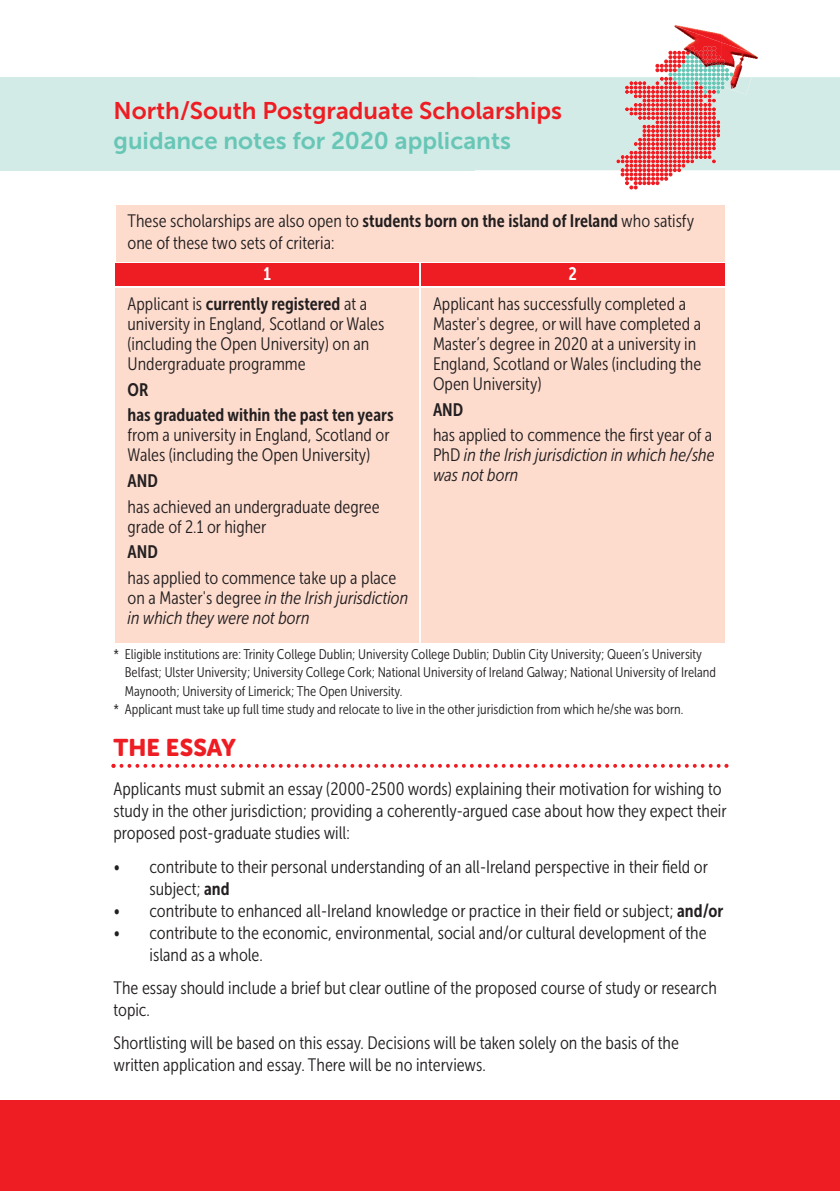
<style>
.page{position:relative;width:840px;height:1191px;background:#fff}
.page>*{position:absolute;margin:0;border:0;box-sizing:border-box;transform-origin:0 0}
.t1{font:24px "Museo Sans 700";color:#ee1d23}
.t2{font:24px "Museo Sans 700";color:#68c6b7}
.t3{font:24px "Museo Sans Rounded 900";color:#ee1d23}
.t4{font:18px/20px "Museo Sans Condensed 300";color:#231f20}
.t5{font:italic 18px/20px "Museo Sans Condensed 300";color:#231f20}
.t6{font:18px/25.6px "Museo Sans Condensed 700";color:#231f20}
.t7{font:18px "Museo Sans Condensed 700";color:#fff}
.t8{font:14px "Museo Sans Condensed 300";color:#231f20}
.s1{font-family:"Museo Sans Condensed 700"}
.s2{font-family:"Museo Sans Condensed 300"}
.s3{font-style:italic}
.s4{font-style:normal}
</style>
<div class="page">
<div style="left:115px;top:205px;width:609px;height:56px;background:#fddcce"></div>
<div style="left:115px;top:263px;width:304px;height:23px;background:#ee1d23"></div>
<div style="left:421px;top:263px;width:303px;height:23px;background:#ee1d23"></div>
<div style="left:115px;top:288px;width:304px;height:354px;background:#fddcce"></div>
<div style="left:421px;top:288px;width:303px;height:354px;background:#fddcce"></div>
<div style="left:0;top:1100px;width:839px;height:91px;background:#ee1d23"></div>
<div style="left:0;top:77px;width:229px;height:93px;background:#d2ebe6"></div>
<div style="left:229px;top:77px;width:245px;height:93px;background:#d2ebe6"></div>
<img style="left:674px;top:25px;width:46px;height:17px">
<img style="left:720px;top:34px;width:20px;height:12px">
<svg style="left:474px;top:46px;width:365px;height:143px"></svg>
<svg style="left:111px;top:764px;width:617px;height:4px"></svg>
<h1 class="t1" style="left:113px;top:102px;width:449px">North/South Postgraduate Scholarships</h1>
<h1 class="t2" style="left:113px;top:132px;width:398px">guidance notes for 2020 applicants</h1>
<p class="t4" style="left:127px;top:211px;width:568px;line-height:22px">These scholarships are also open to <span class="s1">students born on the island of Ireland</span> who satisfy one of these two sets of criteria:</p>
<p class="t7" style="left:263px;top:267px;width:9px">1</p>
<p class="t7" style="left:568px;top:267px;width:10px">2</p>
<p class="t6" style="left:127px;top:293px;width:241px"><span class="s2">Applicant is</span> currently registered <span class="s2">at a</span></p>
<p class="t4" style="left:127px;top:315px;width:258px">university in England, Scotland or Wales (including the Open University) on an<br>Undergraduate programme</p>
<p class="t6" style="left:127px;top:378px;width:267px">OR<br>has graduated within the past ten years</p>
<p class="t4" style="left:127px;top:427px;width:263px">from a university in England, Scotland or<br>Wales (including the Open University)</p>
<p class="t6" style="left:127px;top:470px;width:32px">AND</p>
<p class="t4" style="left:127px;top:498px;width:253px">has achieved an undergraduate degree grade of 2.1 or higher</p>
<p class="t6" style="left:127px;top:541px;width:32px">AND</p>
<p class="t4" style="left:127px;top:569px;width:282px">has applied to commence take up a place on a Master's degree <span class="s3">in the Irish jurisdiction in which theywere not born</span></p>
<p class="t4" style="left:433px;top:295px;width:270px">Applicant has successfully completed a Master's degree, or will have completed a Master’s degree in 2020 at a university in England, Scotland or Wales (including the Open University)</p>
<p class="t6" style="left:433px;top:398px;width:32px">AND</p>
<p class="t5" style="left:433px;top:427px;width:283px"><span class="s4">has applied to commence the first year of a<br>PhD</span> in the Irish jurisdiction in which he/she was not born</p>
<p class="t8" style="left:113px;top:649px;width:589px">* Eligible institutions are: Trinity College Dublin; University College Dublin; Dublin City University; Queen’s University</p>
<p class="t8" style="left:125px;top:667px;width:592px">Belfast; Ulster University; University College Cork; National University of Ireland Galway; National University of Ireland</p>
<p class="t8" style="left:125px;top:685px;width:279px">Maynooth; University of Limerick; The Open University.</p>
<p class="t8" style="left:113px;top:703px;width:571px">* Applicant must take up full time study and relocate to live in the other jurisdiction from which he/she was born.</p>
<h1 class="t3" style="left:113px;top:739px;width:123px">THE ESSAY</h1>
<p class="t4" style="left:113px;top:779px;width:614px;line-height:22px">Applicants must submit an essay (2000-2500 words) explaining their motivation for wishing to study in the other jurisdiction; providing a coherently-argued case about how they expect their proposed post-graduate studies will:</p>
<p class="t4" style="left:149px;top:857px;width:559px;line-height:22px;text-indent:-36px">• contribute to their personal understanding of an all-Ireland perspective in their field or subject; <span class="s1">and</span></p>
<p class="t4" style="left:113px;top:902px;width:611px">• contribute to enhanced all-Ireland knowledge or practice in their field or subject; <span class="s1">and/or</span></p>
<p class="t4" style="left:149px;top:923px;width:558px;line-height:22px;text-indent:-36px">• contribute to the economic, environmental, social and/or cultural development of the island as a whole.</p>
<p class="t4" style="left:113px;top:978px;width:604px;line-height:22px">The essay should include a brief but clear outline of the proposed course of study or research topic.</p>
<p class="t4" style="left:113px;top:1033px;width:566px;line-height:22px">Shortlisting will be based on this essay. Decisions will be taken solely on the basis of the written application and essay. There will be no interviews.</p>
</div>
